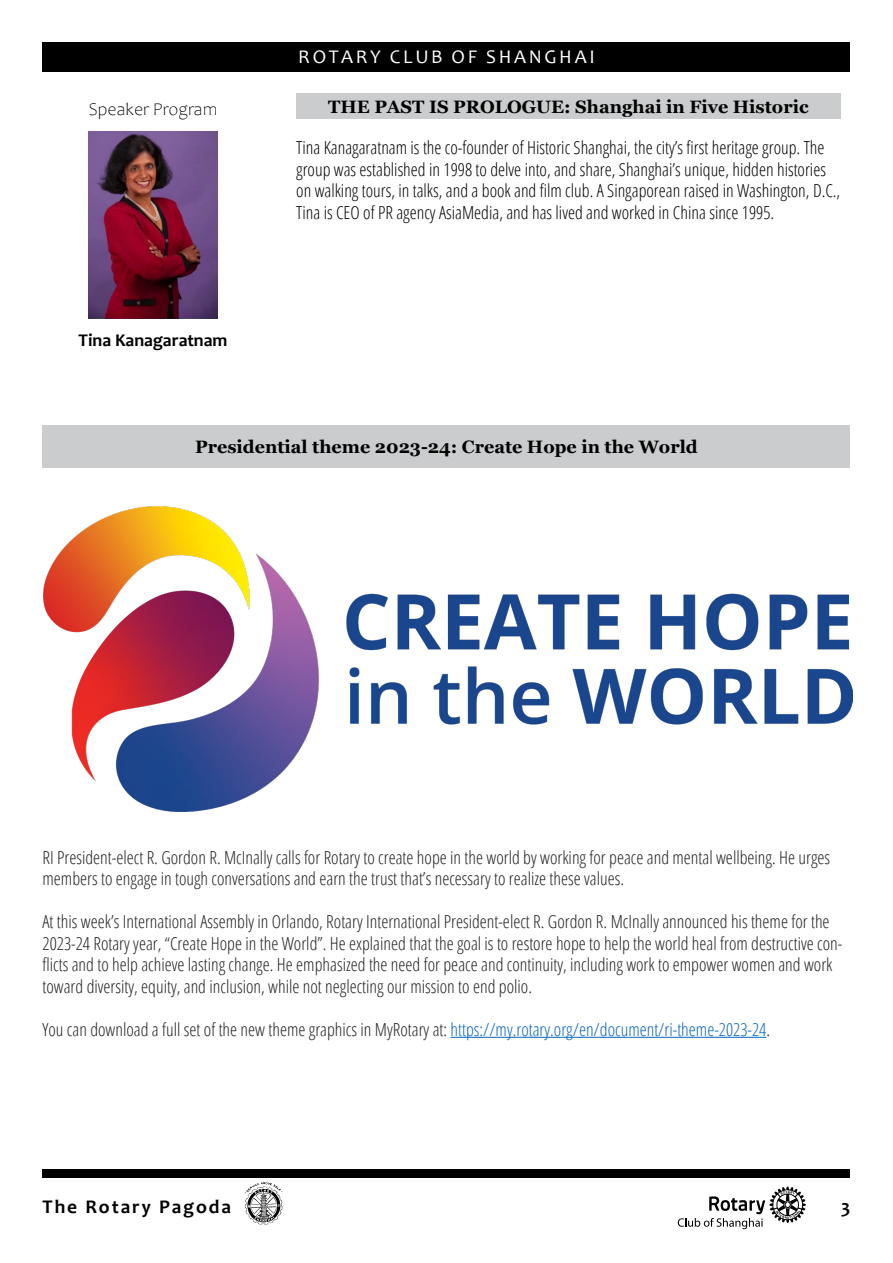
<style>
.page{position:relative;width:893px;height:1263px;background:#fff}
.page>*{position:absolute;margin:0;border:0;box-sizing:border-box;transform-origin:0 0}
.t1{font:19.5px "Candara";letter-spacing:.14em;color:#fff}
.t2{font:700 19.5px "Candara";letter-spacing:.1em;color:#000}
.t3{font:300 18px/21.5px "Open Sans Condensed";color:#231f20}
.t4{font:300 18px/21.5px "Open Sans Condensed";color:#000}
.Georgia_black_12{font:700 18px "Georgia";color:#000}
.candara_black_12{font:700 18px "Candara";color:#000}
.candara_black_12-2{font:300 18px "Candara";color:#000}
.s1{color:#0563c1}
</style>
<div class="page">
<div style="left:43px;top:43px;width:807px;height:29px;background:#000"></div>
<div style="left:43px;top:1169px;width:807px;height:9px;background:#000"></div>
<svg style="left:245px;top:1182px;width:38px;height:43px"></svg>
<svg style="left:678px;top:1186px;width:128px;height:43px"></svg>
<div style="left:296px;top:94px;width:544px;height:25px;background:#cbccce"></div>
<img style="left:88px;top:132px;width:130px;height:187px">
<div style="left:43px;top:425px;width:807px;height:43px;background:#cbccce"></div>
<hr style="left:450px;top:1037px;width:316px;height:1px;background:#0563c1">
<img style="left:44px;top:506px;width:809px;height:305px">
<p class="candara_black_12-2" style="left:89px;top:99px;width:130px">Speaker Program</p>
<p class="candara_black_12" style="left:79px;top:329px;width:150px">Tina Kanagaratnam</p>
<p class="t1" style="left:298px;top:44px;width:298px">ROTARY CLUB OF SHANGHAI</p>
<p class="Georgia_black_12" style="left:328px;top:93px;width:482px">THE PAST IS PROLOGUE: Shanghai in Five Historic</p>
<p class="t4" style="left:296px;top:136px;width:546px">Tina Kanagaratnam is the co-founder of Historic Shanghai, the city’s first heritage group. The group was established in 1998 to delve into, and share, Shanghai’s unique, hidden histories on walking tours, in talks, and a book and film club. A Singaporean raised in Washington, D.C., Tina is CEO of PR agency AsiaMedia, and has lived and worked in China since 1995.</p>
<p class="Georgia_black_12" style="left:195px;top:433px;width:504px">Presidential theme 2023-24: Create Hope in the World</p>
<p class="t3" style="left:43px;top:846px;width:789px">RI President-elect R. Gordon R. McInally calls for Rotary to create hope in the world by working for peace and mental wellbeing. He urges members to engage in tough conversations and earn the trust that’s necessary to realize these values.</p>
<p class="t3" style="left:43px;top:910px;width:801px">At this week’s International Assembly in Orlando, Rotary International President-elect R. Gordon R. McInally announced his theme for the 2023-24 Rotary year, “Create Hope in the World”. He explained that the goal is to restore hope to help the world heal from destructive con&shy;flicts and to help achieve lasting change. He emphasized the need for peace and continuity, including work to empower women and work toward diversity, equity, and inclusion, while not neglecting our mission to end polio.</p>
<p class="t3" style="left:43px;top:1018px;width:729px">You can download a full set of the new theme graphics in MyRotary at: <span class="s1">https://my.rotary.org/en/document/ri-theme-2023-24</span>.</p>
<p class="t2" style="left:43px;top:1194px;width:190px">The Rotary Pagoda</p>
<p class="t2" style="left:841px;top:1194px;width:11px">3</p>
</div>
